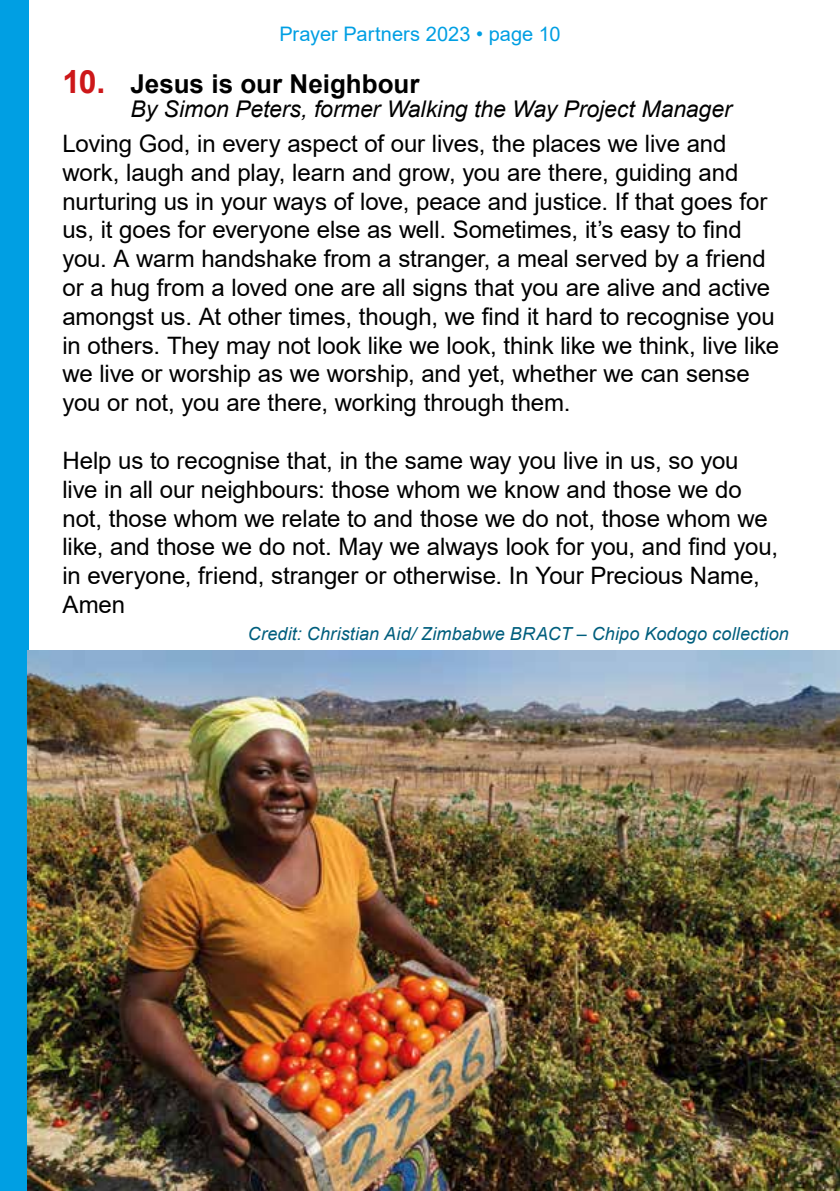
<style>
.page{position:relative;width:840px;height:1191px;background:#fff}
.page>*{position:absolute;margin:0;border:0;box-sizing:border-box;transform-origin:0 0}
.t1{font:700 26px "Arial";color:#000}
.t2{font:24px/28.8px "Arial";letter-spacing:-.005em;color:#000}
.t3{font:italic 23px "Arial";letter-spacing:-.005em;color:#000}
.t4{font:20px "Arial";letter-spacing:.005em;color:#009fe3}
.t5{font:italic 18px "Arial";letter-spacing:.01em;color:#005e7d}
.s1{font-size:32px;color:#cd1719}
</style>
<div class="page">
<div style="left:0;top:0;width:28px;height:1191px;background:#009fe3"></div>
<img style="left:28px;top:650px;width:811px;height:541px">
<p class="t4" style="left:279px;top:20px;width:282px">Prayer Partners 2023 • page 10</p>
<p class="t1" style="left:62px;top:65px;width:358px"><span class="s1">10.</span> Jesus is our Neighbour</p>
<p class="t3" style="left:130px;top:94px;width:602px">By Simon Peters, former Walking the Way Project Manager</p>
<p class="t2" style="left:62px;top:129px;width:717px">Loving God, in every aspect of our lives, the places we live and work, laugh and play, learn and grow, you are there, guiding and nurturing us in your ways of love, peace and justice. If that goes for us, it goes for everyone else as well. Sometimes, it’s easy to find you. A warm handshake from a stranger, a meal served by a friend or a hug from a loved one are all signs that you are alive and active amongst us. At other times, though, we find it hard to recognise you in others. They may not look like we look, think like we think, live like we live or worship as we worship, and yet, whether we can sense you or not, you are there, working through them.</p>
<p class="t2" style="left:62px;top:446px;width:716px">Help us to recognise that, in the same way you live in us, so you live in all our neighbours: those whom we know and those we do not, those whom we relate to and those we do not, those whom we like, and those we do not. May we always look for you, and find you, in everyone, friend, stranger or otherwise. In Your Precious Name, Amen</p>
<p class="t5" style="left:248px;top:622px;width:542px">Credit: Christian Aid/ Zimbabwe BRACT – Chipo Kodogo collection</p>
</div>
